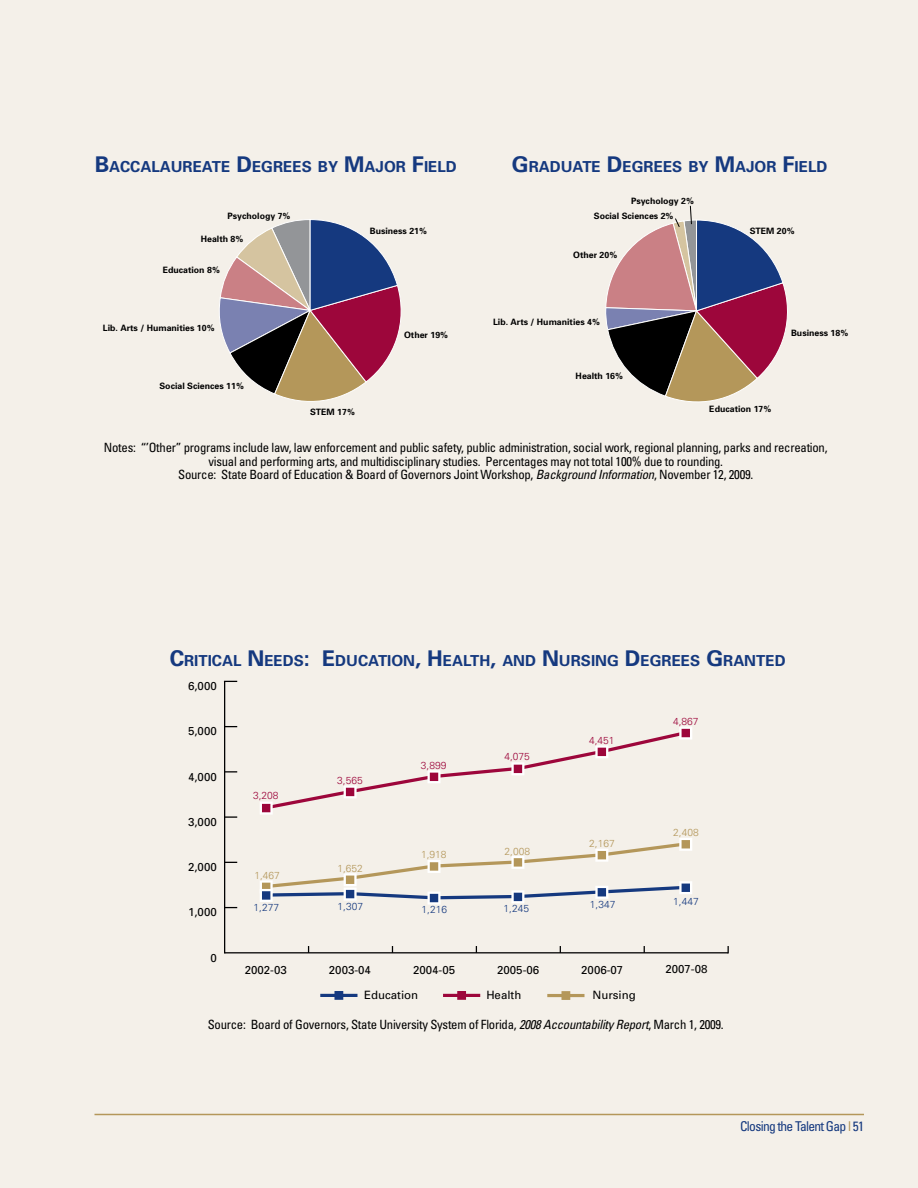
<style>
.page{position:relative;width:918px;height:1188px;background:#f4f0e9}
.page>*{position:absolute;margin:0;border:0;box-sizing:border-box;transform-origin:0 0}
.t1{font:700 15.15px "Univers";color:#15397f}
.t2{font:condensed 13.5px "Univers";letter-spacing:-.05em;color:#15397f}
.t3{font:condensed 12.75px/13.5px "Univers";letter-spacing:-.02em;color:#000;text-align:center}
.t4{font:11.55px "Univers";color:#000}
.t5{font:700 11.55px "Univers";color:#000}
.t6{font:300 10.2px "Univers";color:#15397f}
.t7{font:300 10.2px "Univers";color:#b4975a}
.t8{font:300 10.2px "Univers";color:#9d063b}
.t9{font:700 8.7px "Univers";color:#000}
.s1{font-size:21.6px}
.s2{font-style:italic}
.s3{color:#b4975a}
</style>
<div class="page">
<hr style="left:94px;top:1114px;width:770px;height:1px;background:#b4975a">
<hr style="left:225px;top:952px;width:503px;height:1px;background:#000">
<hr style="left:224px;top:681px;width:1px;height:272px;background:#000">
<svg style="left:225px;top:907px;width:12px;height:1px"></svg>
<svg style="left:225px;top:862px;width:12px;height:1px"></svg>
<svg style="left:225px;top:816px;width:12px;height:2px"></svg>
<svg style="left:225px;top:771px;width:12px;height:2px"></svg>
<svg style="left:225px;top:726px;width:12px;height:1px"></svg>
<svg style="left:225px;top:681px;width:12px;height:1px"></svg>
<div style="left:334px;top:991px;width:9px;height:9px;border:2px solid #15397f"></div>
<hr style="left:320px;top:994px;width:37px;height:3px;background:#15397f">
<div style="left:457px;top:991px;width:9px;height:9px;border:2px solid #9d063b"></div>
<hr style="left:443px;top:994px;width:37px;height:3px;background:#9d063b">
<div style="left:561px;top:991px;width:9px;height:9px;border:2px solid #b4975a"></div>
<hr style="left:547px;top:994px;width:37px;height:3px;background:#b4975a">
<svg style="left:260px;top:727px;width:432px;height:88px"></svg>
<svg style="left:260px;top:838px;width:432px;height:67px"></svg>
<svg style="left:219px;top:219px;width:182px;height:183px"></svg>
<svg style="left:605px;top:205px;width:183px;height:197px"></svg>
<p class="t1" style="left:95px;top:157px;width:364px"><span class="s1">B</span>ACCALAUREATE <span class="s1">D</span>EGREES BY <span class="s1">M</span>AJOR <span class="s1">F</span>IELD</p>
<p class="t1" style="left:512px;top:157px;width:317px"><span class="s1">G</span>RADUATE <span class="s1">D</span>EGREES BY <span class="s1">M</span>AJOR <span class="s1">F</span>IELD</p>
<p class="t9" style="left:631px;top:195px;width:64px">Psychology 2%</p>
<p class="t9" style="left:227px;top:210px;width:64px">Psychology 7%</p>
<p class="t9" style="left:594px;top:210px;width:81px">Social Sciences 2%</p>
<p class="t9" style="left:201px;top:233px;width:44px">Health 8%</p>
<p class="t9" style="left:370px;top:225px;width:59px">Business 21%</p>
<p class="t9" style="left:750px;top:226px;width:46px">STEM 20%</p>
<p class="t5" style="left:739px;top:227px;width:60px">STEM 20%</p>
<p class="t9" style="left:573px;top:249px;width:45px">Other 20%</p>
<p class="t9" style="left:163px;top:264px;width:59px">Education 8%</p>
<p class="t9" style="left:103px;top:323px;width:113px">Lib. Arts / Humanities 10%</p>
<p class="t9" style="left:404px;top:330px;width:45px">Other 19%</p>
<p class="t9" style="left:493px;top:316px;width:108px">Lib. Arts / Humanities 4%</p>
<p class="t9" style="left:791px;top:327px;width:59px">Business 18%</p>
<p class="t9" style="left:576px;top:371px;width:49px">Health 16%</p>
<p class="t9" style="left:159px;top:380px;width:86px">Social Sciences 11%</p>
<p class="t9" style="left:310px;top:406px;width:46px">STEM 17%</p>
<p class="t9" style="left:709px;top:404px;width:63px">Education 17%</p>
<p class="t5" style="left:276px;top:439px;width:60px">STEM 17%</p>
<p class="t3" style="left:104px;top:441px;width:725px">Notes: “’Other” programs include law, law enforcement and public safety, public administration, social work, regional planning, parks and recreation, visual and performing arts, and multidisciplinary studies. Percentages may not total 100% due to rounding.<br>Source: State Board of Education &amp; Board of Governors Joint Workshop, <span class="s2">Background Information</span>, November 12, 2009.</p>
<p class="t5" style="left:686px;top:460px;width:82px">Education 17%</p>
<p class="t1" style="left:170px;top:651px;width:617px"><span class="s1">C</span>RITICAL <span class="s1">N</span>EEDS<span class="s1">: E</span>DUCATION<span class="s1">, H</span>EALTH<span class="s1">,</span> AND <span class="s1">N</span>URSING <span class="s1">D</span>EGREES <span class="s1">G</span>RANTED</p>
<p class="t4" style="left:188px;top:679px;width:30px">6,000</p>
<p class="t4" style="left:188px;top:724px;width:30px">5,000</p>
<p class="t4" style="left:188px;top:769px;width:30px">4,000</p>
<p class="t4" style="left:188px;top:815px;width:30px">3,000</p>
<p class="t4" style="left:188px;top:860px;width:30px">2,000</p>
<p class="t4" style="left:188px;top:905px;width:30px">1,000</p>
<p class="t4" style="left:210px;top:950px;width:8px">0</p>
<p class="t8" style="left:253px;top:789px;width:27px">3,208</p>
<p class="t7" style="left:254px;top:869px;width:27px">1,467</p>
<p class="t8" style="left:337px;top:774px;width:27px">3,565</p>
<p class="t7" style="left:337px;top:862px;width:27px">1,652</p>
<p class="t8" style="left:421px;top:759px;width:27px">3,899</p>
<p class="t8" style="left:504px;top:751px;width:27px">4,075</p>
<p class="t7" style="left:421px;top:848px;width:27px">1,918</p>
<p class="t7" style="left:505px;top:845px;width:27px">2,008</p>
<p class="t8" style="left:589px;top:734px;width:27px">4,451</p>
<p class="t7" style="left:589px;top:837px;width:27px">2,167</p>
<p class="t8" style="left:673px;top:715px;width:27px">4,867</p>
<p class="t7" style="left:673px;top:826px;width:27px">2,408</p>
<p class="t6" style="left:254px;top:902px;width:27px">1,277</p>
<p class="t6" style="left:338px;top:900px;width:27px">1,307</p>
<p class="t6" style="left:422px;top:904px;width:27px">1,216</p>
<p class="t6" style="left:504px;top:902px;width:27px">1,245</p>
<p class="t6" style="left:590px;top:898px;width:27px">1,347</p>
<p class="t6" style="left:673px;top:895px;width:27px">1,447</p>
<p class="t4" style="left:245px;top:962px;width:44px">2002-03</p>
<p class="t4" style="left:329px;top:962px;width:44px">2003-04</p>
<p class="t4" style="left:413px;top:962px;width:44px">2004-05</p>
<p class="t4" style="left:497px;top:962px;width:44px">2005-06</p>
<p class="t4" style="left:581px;top:962px;width:44px">2006-07</p>
<p class="t4" style="left:364px;top:987px;width:56px">Education</p>
<p class="t4" style="left:486px;top:987px;width:37px">Health</p>
<p class="t4" style="left:593px;top:988px;width:45px">Nursing</p>
<p class="t4" style="left:665px;top:962px;width:44px">2007-08</p>
<p class="t3" style="left:208px;top:1017px;width:518px">Source: Board of Governors, State University System of Florida, <span class="s2">2008 Accountability Report</span>, March 1, 2009.</p>
<p class="t2" style="left:740px;top:1118px;width:125px">Closing the Talent Gap <span class="s3">l</span> 51</p>
</div>
